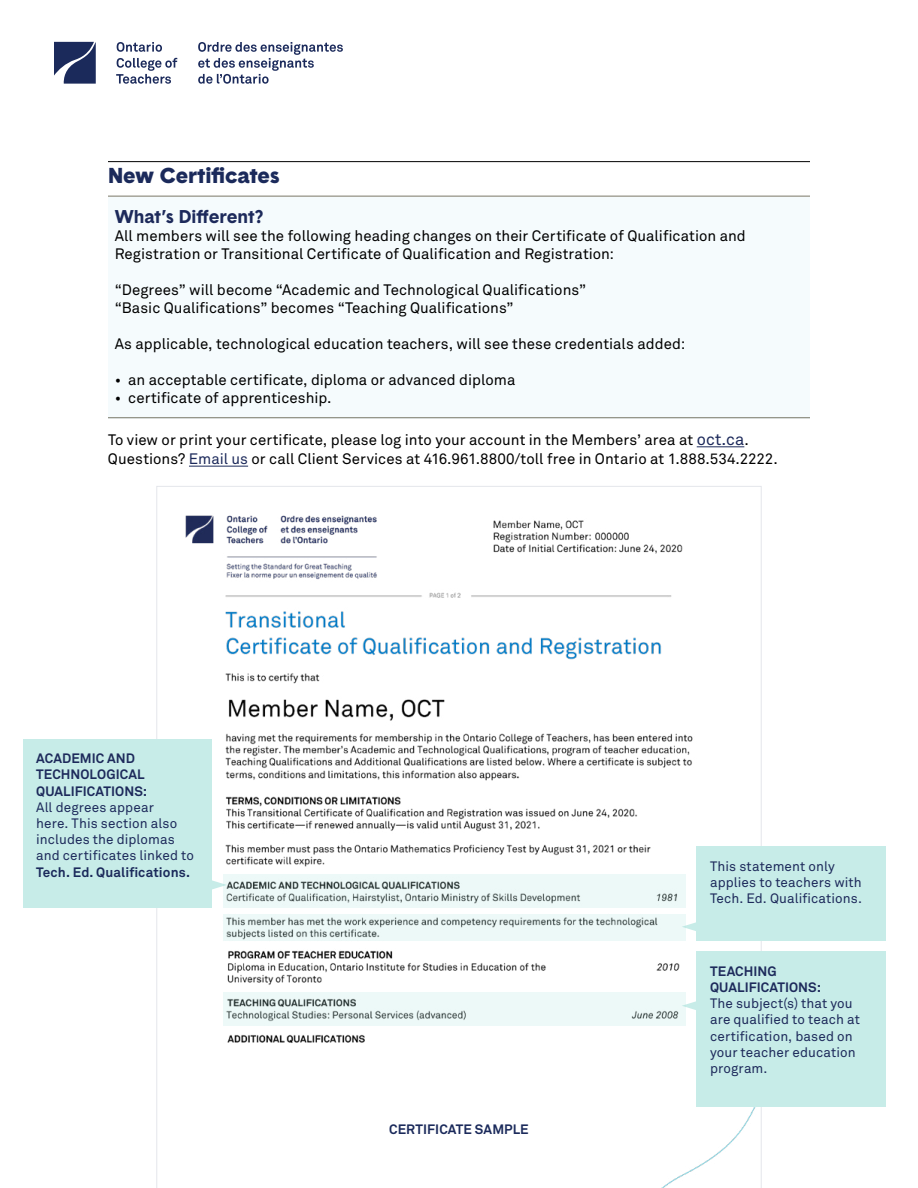
<style>
.page{position:relative;width:918px;height:1188px;background:#fff}
.page>*{position:absolute;margin:0;border:0;box-sizing:border-box;transform-origin:0 0}
.t1{font:900 21px "Basetica";letter-spacing:.005em;color:#1b2a5b}
.t2{font:700 18px "Basetica";color:#1d2a5b}
.t3{font:15px/18px "Akkurat Pro";color:#000}
.t4{font:13.5px/16.2px "Akkurat Pro";letter-spacing:.005em;color:#1d2a5b}
.t5{font:700 13.5px/16.2px "Akkurat Pro";letter-spacing:.005em;color:#1d2a5b}
.t6{font:700 13.5px "Akkurat Pro";letter-spacing:.005em;color:#1b2a5b}
.s1{font-size:16.5px;color:#1d2a5b}
.s2{color:#1d2a5b}
</style>
<div class="page">
<div style="left:108px;top:197px;width:702px;height:221px;background:#f5fbfd"></div>
<hr style="left:108px;top:196px;width:702px;height:1px;background:#787767">
<hr style="left:108px;top:417px;width:702px;height:1px;background:#787767">
<svg style="left:54px;top:42px;width:42px;height:42px;background:#3e4b74"></svg>
<svg style="left:117px;top:42px;width:45px;height:10px"></svg>
<svg style="left:116px;top:58px;width:61px;height:26px"></svg>
<svg style="left:198px;top:42px;width:145px;height:42px"></svg>
<hr style="left:108px;top:161px;width:702px;height:1px;background:#000">
<hr style="left:697px;top:446px;width:47px;height:1px;background:#1d2a5b">
<hr style="left:189px;top:466px;width:59px;height:1px;background:#1d2a5b">
<svg style="left:156px;top:486px;width:606px;height:702px"></svg>
<div style="left:23px;top:739px;width:189px;height:169px;background:#c7ece8"></div>
<svg style="left:212px;top:877px;width:11px;height:15px"></svg>
<div style="left:697px;top:846px;width:189px;height:95px;background:#c7ece8"></div>
<svg style="left:686px;top:919px;width:11px;height:15px"></svg>
<svg style="left:223px;top:874px;width:463px;height:34px;background:#dae6e5"></svg>
<div style="left:697px;top:952px;width:189px;height:155px;background:#c7ece8"></div>
<svg style="left:686px;top:998px;width:11px;height:15px"></svg>
<svg style="left:223px;top:914px;width:463px;height:27px;background:#dae6e5"></svg>
<svg style="left:223px;top:992px;width:463px;height:34px;background:#e0eceb"></svg>
<h1 class="t1" style="left:108px;top:161px;width:173px">New Certificates</h1>
<p class="t2" style="left:115px;top:204px;width:150px">What’s Different?</p>
<p class="t3" style="left:115px;top:227px;width:633px">All members will see the following heading changes on their Certificate of Qualification and<br>Registration or Transitional Certificate of Qualification and Registration:</p>
<p class="t3" style="left:115px;top:281px;width:473px">“Degrees” will become “Academic and Technological Qualifications” “Basic Qualifications” becomes “Teaching Qualifications”</p>
<p class="t3" style="left:115px;top:335px;width:572px">As applicable, technological education teachers, will see these credentials added:</p>
<p class="t3" style="left:115px;top:371px;width:402px">• an acceptable certificate, diploma or advanced diploma</p>
<p class="t3" style="left:115px;top:389px;width:218px">• certificate of apprenticeship.</p>
<p class="t3" style="left:108px;top:430px;width:671px;line-height:19.5px">To view or print your certificate, please log into your account in the Members’ area at <span class="s1">oct.ca</span>.<br>Questions? <span class="s2">Email us</span> or call Client Services at 416.961.8800/toll free in Ontario at 1.888.534.2222.</p>
<p class="t5" style="left:36px;top:750px;width:112px">ACADEMIC AND<br>TECHNOLOGICAL<br>QUALIFICATIONS:</p>
<p class="t4" style="left:36px;top:799px;width:159px">All degrees appear<br>here. This section also includes the diplomas and certificates linked to</p>
<p class="t6" style="left:36px;top:864px;width:155px">Tech. Ed. Qualifications.</p>
<p class="t4" style="left:710px;top:858px;width:153px">This statement only applies to teachers with<br>Tech. Ed. Qualifications.</p>
<p class="t6" style="left:389px;top:1121px;width:141px">CERTIFICATE SAMPLE</p>
<p class="t5" style="left:710px;top:963px;width:112px">TEACHING<br>QUALIFICATIONS:</p>
<p class="t4" style="left:710px;top:995px;width:151px">The subject(s) that you are qualified to teach at certification, based on your teacher education program.</p>
</div>
